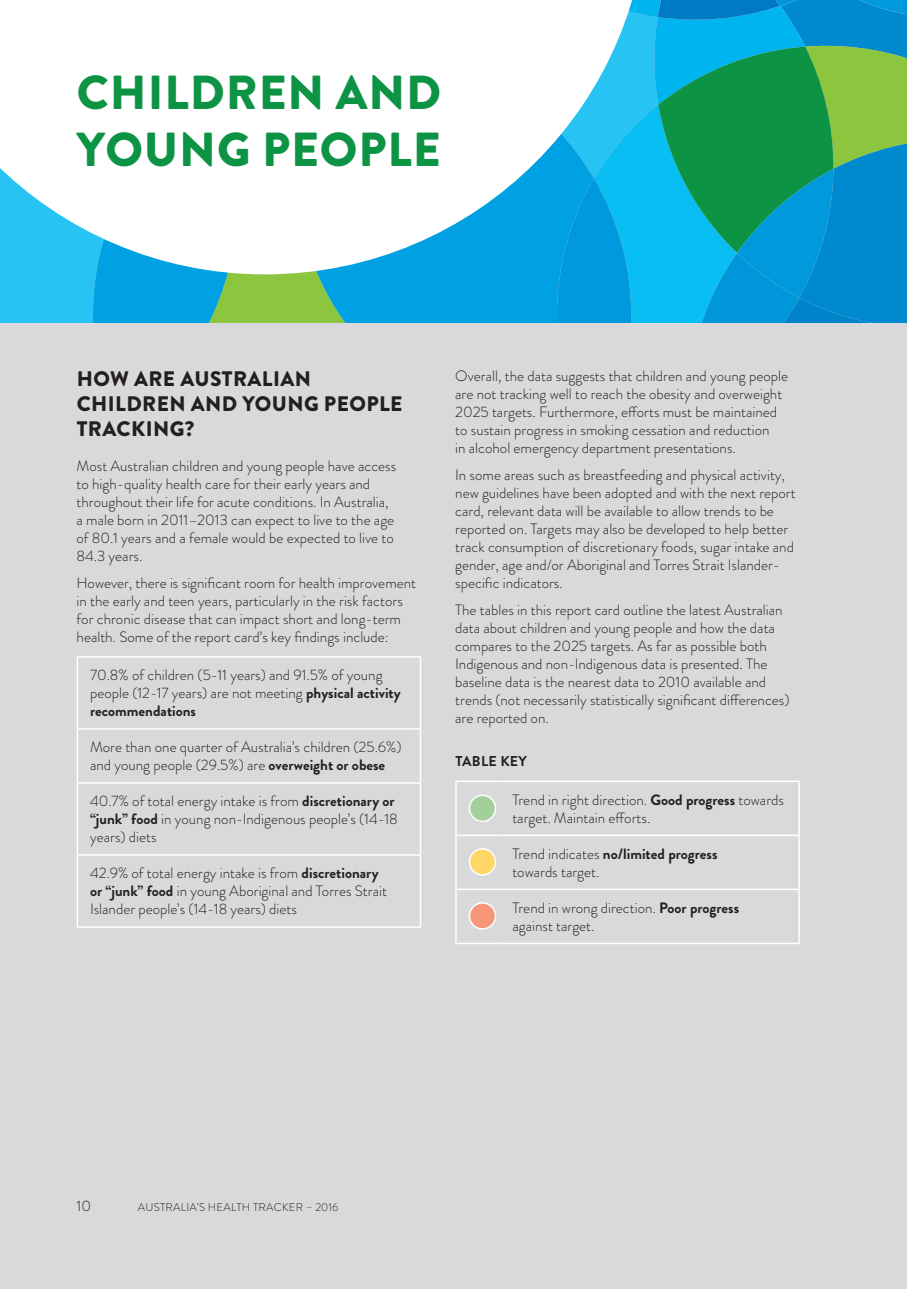
<style>
.page{position:relative;width:919px;height:1289px;background:#fff}
.page>*{position:absolute;margin:0;border:0;box-sizing:border-box;transform-origin:0 0}
.t1{font:900 47.7px/57.2px "Brandon Grotesque";letter-spacing:.02em;color:#0d9344}
.t2{font:900 21px/25.2px "Brandon Grotesque";letter-spacing:.02em;color:#231f20}
.t3{font:300 15px/18px "Brandon Grotesque";color:#231f20}
.t4{font:700 14.25px "Brandon Grotesque";letter-spacing:.02em;color:#231f20}
.t5{font:300 11.25px "Brandon Grotesque";letter-spacing:.02em;color:#231f20}
.s1{font-weight:700}
</style>
<div class="page">
<div style="left:0;top:13px;width:906px;height:1275px;background:#d9d8da"></div>
<svg style="left:0;top:0;width:906px;height:322px;background:#16a2ad"></svg>
<svg style="left:0;top:0;width:647px;height:274px;background:#c9edfa"></svg>
<hr style="left:77px;top:656px;width:344px;height:1px;background:#fff">
<hr style="left:77px;top:657px;width:1px;height:71px;background:#fff">
<hr style="left:419px;top:657px;width:2px;height:71px;background:#fff">
<hr style="left:77px;top:728px;width:344px;height:1px;background:#fff">
<hr style="left:77px;top:729px;width:1px;height:53px;background:#fff">
<hr style="left:419px;top:729px;width:2px;height:53px;background:#fff">
<hr style="left:77px;top:782px;width:344px;height:1px;background:#fff">
<hr style="left:77px;top:783px;width:1px;height:71px;background:#fff">
<hr style="left:419px;top:783px;width:2px;height:71px;background:#fff">
<hr style="left:77px;top:854px;width:344px;height:1px;background:#fff">
<hr style="left:77px;top:855px;width:1px;height:71px;background:#fff">
<hr style="left:419px;top:855px;width:2px;height:71px;background:#fff">
<hr style="left:77px;top:926px;width:344px;height:1px;background:#fff">
<hr style="left:455px;top:780px;width:44px;height:2px;background:#fff">
<hr style="left:455px;top:782px;width:1px;height:52px;background:#fff">
<hr style="left:499px;top:780px;width:300px;height:2px;background:#fff">
<hr style="left:798px;top:782px;width:1px;height:52px;background:#fff">
<hr style="left:455px;top:834px;width:44px;height:2px;background:#fff">
<hr style="left:455px;top:836px;width:1px;height:52px;background:#fff">
<hr style="left:499px;top:834px;width:300px;height:2px;background:#fff">
<hr style="left:798px;top:836px;width:1px;height:52px;background:#fff">
<hr style="left:455px;top:888px;width:44px;height:2px;background:#fff">
<hr style="left:455px;top:890px;width:1px;height:52px;background:#fff">
<hr style="left:499px;top:888px;width:300px;height:2px;background:#fff">
<hr style="left:798px;top:890px;width:1px;height:52px;background:#fff">
<hr style="left:455px;top:942px;width:44px;height:2px;background:#fff">
<hr style="left:499px;top:942px;width:300px;height:2px;background:#fff">
<div style="left:469px;top:795px;width:26px;height:26px;background:#a3cf9a;border-radius:50%"></div>
<div style="left:468px;top:794px;width:28px;height:28px;border:2px solid #fff;border-radius:50%"></div>
<div style="left:469px;top:848px;width:26px;height:26px;background:#fed767;border-radius:50%"></div>
<div style="left:468px;top:848px;width:28px;height:27px;border:2px solid #fff;border-radius:50%"></div>
<div style="left:469px;top:902px;width:26px;height:26px;background:#f6977a;border-radius:50%"></div>
<div style="left:468px;top:902px;width:28px;height:27px;border:2px solid #fff;border-radius:50%"></div>
<h1 class="t1" style="left:77px;top:65px;width:366px">CHILDREN AND<br>YOUNG PEOPLE</h1>
<h2 class="t2" style="left:77px;top:366px;width:327px">HOW ARE AUSTRALIAN<br>CHILDREN AND YOUNG PEOPLE<br>TRACKING?</h2>
<p class="t3" style="left:77px;top:457px;width:321px">Most Australian children and young people have access to high-quality health care for their early years and throughout their life for acute conditions. In Australia, a male born in 2011–2013 can expect to live to the age of 80.1 years and a female would be expected to live to 84.3 years.</p>
<p class="t3" style="left:77px;top:573px;width:341px">However, there is significant room for health improvement in the early and teen years, particularly in the risk factors for chronic disease that can impact short and long-term health. Some of the report card’s key findings include:</p>
<p class="t3" style="left:90px;top:666px;width:312px">70.8% of children (5-11 years) and 91.5% of young people (12-17 years) are not meeting <span class="s1">physical activity recommendations</span></p>
<p class="t3" style="left:90px;top:738px;width:313px">More than one quarter of Australia’s children (25.6%) and young people (29.5%) are <span class="s1">overweight or obese</span></p>
<p class="t3" style="left:90px;top:792px;width:309px">40.7% of total energy intake is from <span class="s1">discretionary or “junk” food</span> in young non-Indigenous people’s (14-18 years) diets</p>
<p class="t3" style="left:90px;top:864px;width:298px">42.9% of total energy intake is from <span class="s1">discretionary or “junk” food</span> in young Aboriginal and Torres Strait<br>Islander people’s (14-18 years) diets</p>
<p class="t3" style="left:455px;top:367px;width:334px">Overall, the data suggests that children and young people are not tracking well to reach the obesity and overweight 2025 targets. Furthermore, efforts must be maintained to sustain progress in smoking cessation and reduction<br>in alcohol emergency department presentations.</p>
<p class="t3" style="left:455px;top:466px;width:342px">In some areas such as breastfeeding and physical activity, new guidelines have been adopted and with the next report card, relevant data will be available to allow trends to be reported on. Targets may also be developed to help better track consumption of discretionary foods, sugar intake and gender, age and/or Aboriginal and Torres Strait Islander&shy;specific indicators.</p>
<p class="t3" style="left:455px;top:600px;width:336px">The tables in this report card outline the latest Australian data about children and young people and how the data compares to the 2025 targets. As far as possible both Indigenous and non-Indigenous data is presented. The baseline data is the nearest data to 2010 available and trends (not necessarily statistically significant differences) are reported on.</p>
<p class="t4" style="left:455px;top:751px;width:73px">TABLE KEY</p>
<p class="t3" style="left:512px;top:790px;width:273px">Trend in right direction. <span class="s1">Good progress</span> towards target. Maintain efforts.</p>
<p class="t3" style="left:512px;top:844px;width:207px">Trend indicates <span class="s1">no/limited progress </span>towards target.</p>
<p class="t3" style="left:512px;top:898px;width:228px">Trend in wrong direction. <span class="s1">Poor progress </span>against target.</p>
<p class="t3" style="left:77px;top:1196px;width:16px">10</p>
<p class="t5" style="left:138px;top:1198px;width:202px">AUSTRALIA’S HEALTH TRACKER – 2016</p>
</div>
